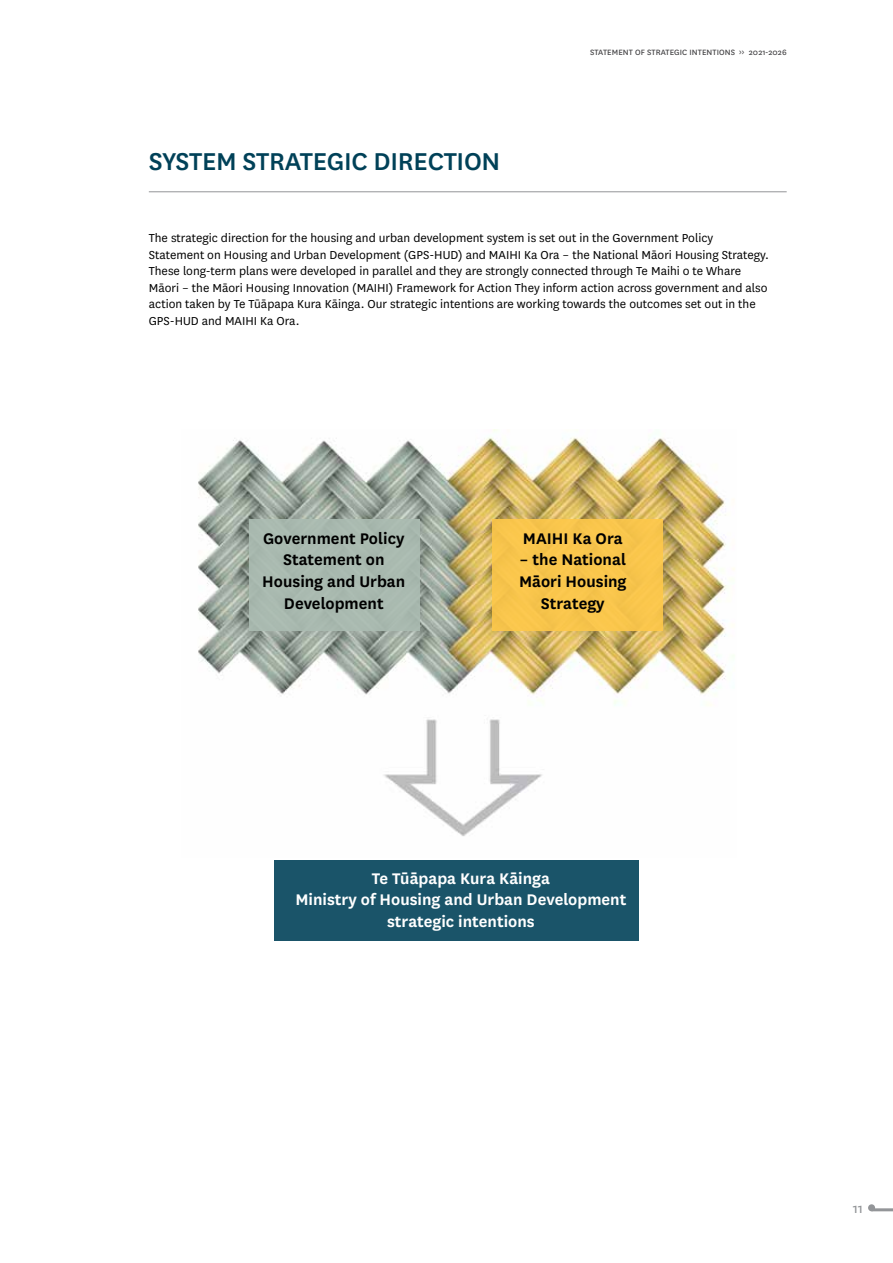
<style>
.page{position:relative;width:893px;height:1263px;background:#fff}
.page>*{position:absolute;margin:0;border:0;box-sizing:border-box;transform-origin:0 0}
.t1{font:500 28.5px "National";letter-spacing:-.01em;color:#004158}
.t2{font:600 18px/21.6px "National";color:#000;text-align:center}
.t3{font:600 18px/21.6px "National";color:#fff;text-align:center}
.t4{font:15px "National";color:#939598}
.t5{font:13.5px/16.5px "National";color:#000}
.t6{font:9px "National";letter-spacing:.01em;color:#414042}
</style>
<div class="page">
<img style="left:198px;top:429px;width:537px;height:407px">
<div style="left:868px;top:1204px;width:7px;height:7px;background:#939598;border-radius:50%"></div>
<hr style="left:872px;top:1208px;width:21px;height:3px;background:#939598">
<hr style="left:149px;top:191px;width:638px;height:1px;background:#939598">
<div style="left:274px;top:860px;width:365px;height:81px;background:#1a5469"></div>
<div style="left:492px;top:519px;width:170px;height:112px;background:#fec84a"></div>
<div style="left:249px;top:519px;width:170px;height:112px;background:#abbcb2"></div>
<h1 class="t1" style="left:149px;top:142px;width:353px">SYSTEM STRATEGIC DIRECTION</h1>
<p class="t6" style="left:590px;top:46px;width:198px">STATEMENT OF STRATEGIC INTENTIONS ›› 2021-2026</p>
<p class="t5" style="left:149px;top:229px;width:622px">The strategic direction for the housing and urban development system is set out in the Government Policy Statement on Housing and Urban Development (GPS-HUD) and MAIHI Ka Ora – the National Māori Housing Strategy.<br>These long-term plans were developed in parallel and they are strongly connected through Te Maihi o te Whare Māori – the Māori Housing Innovation (MAIHI) Framework for Action They inform action across government and also action taken by Te Tūāpapa Kura Kāinga. Our strategic intentions are working towards the outcomes set out in the GPS-HUD and MAIHI Ka Ora.</p>
<h2 class="t2" style="left:262px;top:526px;width:145px">Government Policy<br>Statement on<br>Housing and Urban<br>Development</h2>
<h2 class="t2" style="left:523px;top:526px;width:101px">MAIHI Ka Ora</h2>
<h2 class="t2" style="left:519px;top:548px;width:109px">– the National<br>Māori Housing<br>Strategy</h2>
<h2 class="t3" style="left:295px;top:866px;width:332px">Te Tūāpapa Kura Kāinga<br>Ministry of Housing and Urban Development strategic intentions</h2>
<p class="t4" style="left:853px;top:1199px;width:12px">11</p>
</div>
